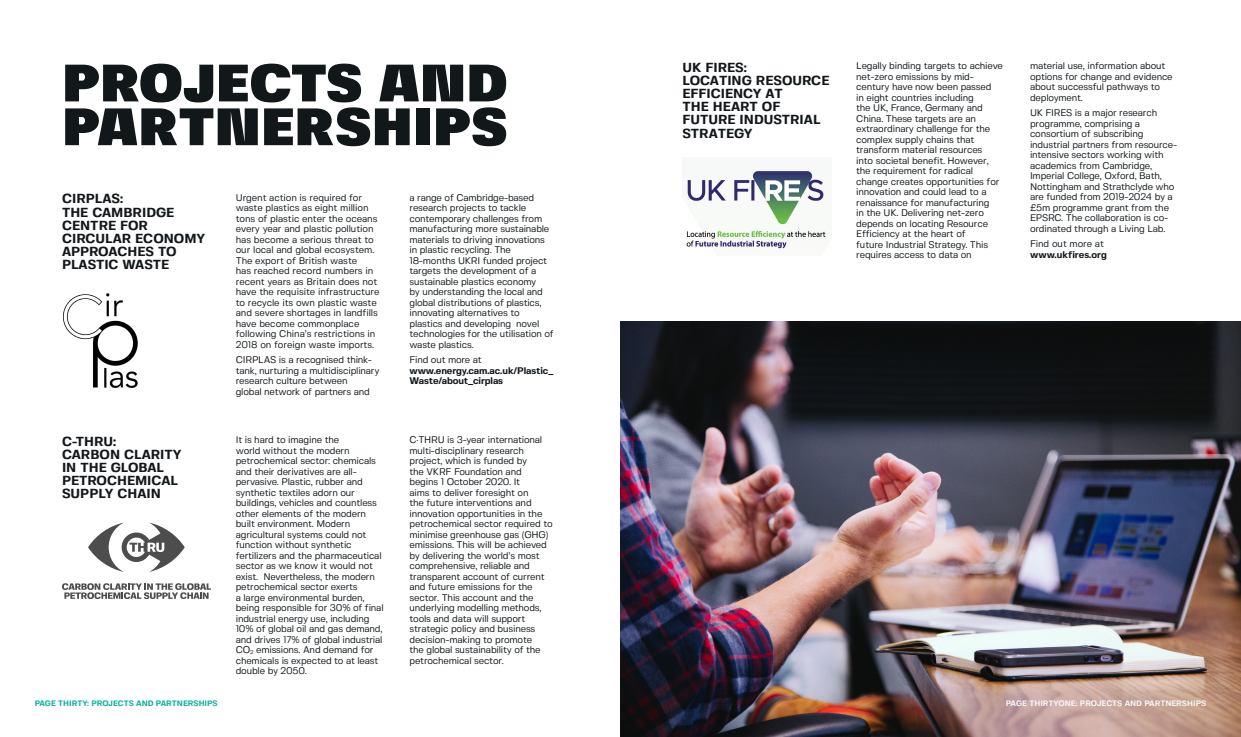
<style>
.page{position:relative;width:1241px;height:737px;background:#fff}
.page>*{position:absolute;margin:0;border:0;box-sizing:border-box;transform-origin:0 0}
.t1{font:900 52.5px/43.8px "Fivo Sans Modern";color:#12171a}
.t2{font:700 13.12px/13.1px "Fivo Sans";color:#12171a}
.t3{font:9.62px/10.5px "Fivo Sans";letter-spacing:-.02em;color:#12171a}
.t4{font:700 9.62px/10.5px "Fivo Sans";letter-spacing:-.01em;color:#12171a}
.t5{font:700 7.88px "Fivo Sans";color:#f5f5f7}
.t6{font:700 7.88px "Fivo Sans";color:#0db29e}
.s1{font-size:5.6px}
</style>
<div class="page">
<img style="left:63px;top:293px;width:75px;height:95px">
<svg style="left:62px;top:583px;width:149px;height:16px"></svg>
<svg style="left:88px;top:522px;width:97px;height:50px"></svg>
<img style="left:620px;top:321px;width:620px;height:416px">
<img style="left:686px;top:171px;width:140px;height:78px">
<h1 class="t1" style="left:62px;top:61px;width:447px">PROJECTS AND<br>PARTNERSHIPS</h1>
<h2 class="t2" style="left:62px;top:192px;width:145px">CIRPLAS:<br>THE CAMBRIDGE<br>CENTRE FOR<br>CIRCULAR ECONOMY<br>APPROACHES TO<br>PLASTIC WASTE</h2>
<p class="t3" style="left:236px;top:192px;width:145px">Urgent action is required for waste plastics as eight million tons of plastic enter the oceans every year and plastic pollution has become a serious threat to our local and global ecosystem.<br>The export of British waste<br>has reached record numbers in recent years as Britain does not have the requisite infrastructure to recycle its own plastic waste and severe shortages in landfills have become commonplace following China’s restrictions in<br>2018 on foreign waste imports.</p>
<p class="t3" style="left:236px;top:354px;width:145px">CIRPLAS is a recognised think&shy;tank, nurturing a multidisciplinary research culture between<br>global network of partners and</p>
<p class="t3" style="left:409px;top:192px;width:146px">a range of Cambridge-based research projects to tackle contemporary challenges from manufacturing more sustainable materials to driving innovations in plastic recycling. The<br>18-months UKRI funded project targets the development of a sustainable plastics economy<br>by understanding the local and global distributions of plastics, innovating alternatives to plastics and developing novel technologies for the utilisation of waste plastics.</p>
<p class="t3" style="left:409px;top:355px;width:74px">Find out more at</p>
<p class="t4" style="left:409px;top:365px;width:145px">www.energy.cam.ac.uk/Plastic_<br>Waste/about_cirplas</p>
<h2 class="t2" style="left:62px;top:435px;width:121px">C-THRU:<br>CARBON CLARITY<br>IN THE GLOBAL<br>PETROCHEMICAL<br>SUPPLY CHAIN</h2>
<p class="t3" style="left:236px;top:434px;width:149px">It is hard to imagine the<br>world without the modern petrochemical sector: chemicals and their derivatives are all&shy;pervasive. Plastic, rubber and synthetic textiles adorn our buildings, vehicles and countless other elements of the modern built environment. Modern agricultural systems could not function without synthetic fertilizers and the pharmaceutical sector as we know it would not exist. Nevertheless, the modern petrochemical sector exerts<br>a large environmental burden, being responsible for 30% of final industrial energy use, including<br>10% of global oil and gas demand, and drives 17% of global industrial<br>CO<span class="s1">2</span> emissions. And demand for chemicals is expected to at least double by 2050.</p>
<p class="t3" style="left:409px;top:434px;width:145px">C·THRU is 3-year international multi-disciplinary research project, which is funded by<br>the VKRF Foundation and begins 1 October 2020. It<br>aims to deliver foresight on<br>the future interventions and innovation opportunities in the petrochemical sector required to minimise greenhouse gas (GHG) emissions. This will be achieved by delivering the world’s most comprehensive, reliable and transparent account of current and future emissions for the sector. This account and the underlying modelling methods, tools and data will support strategic policy and business decision-making to promote<br>the global sustainability of the petrochemical sector.</p>
<p class="t6" style="left:35px;top:698px;width:184px">PAGE THIRTY: PROJECTS AND PARTNERSHIPS</p>
<h2 class="t2" style="left:682px;top:61px;width:148px">UK FIRES:<br>LOCATING RESOURCE<br>EFFICIENCY AT<br>THE HEART OF<br>FUTURE INDUSTRIAL<br>STRATEGY</h2>
<p class="t3" style="left:856px;top:61px;width:148px">Legally binding targets to achieve net-zero emissions by mid&shy;century have now been passed<br>in eight countries including<br>the UK, France, Germany and<br>China. These targets are an extraordinary challenge for the complex supply chains that transform material resources<br>into societal benefit. However, the requirement for radical change creates opportunities for innovation and could lead to a renaissance for manufacturing<br>in the UK. Delivering net-zero depends on locating Resource<br>Efficiency at the heart of<br>future Industrial Strategy. This requires access to data on</p>
<p class="t3" style="left:1029px;top:61px;width:144px">material use, information about options for change and evidence about successful pathways to deployment.</p>
<p class="t3" style="left:1029px;top:108px;width:149px">UK FIRES is a major research programme, comprising a consortium of subscribing industrial partners from resource&shy;intensive sectors working with academics from Cambridge,<br>Imperial College, Oxford, Bath,<br>Nottingham and Strathclyde who are funded from 2019-2024 by a £5m programme grant from the<br>EPSRC. The collaboration is co&shy;ordinated through a Living Lab.</p>
<p class="t3" style="left:1029px;top:239px;width:75px">Find out more at</p>
<p class="t4" style="left:1029px;top:249px;width:78px">www.ukfires.org</p>
<p class="t5" style="left:1005px;top:698px;width:202px">PAGE THIRTYONE: PROJECTS AND PARTNERSHIPS</p>
</div>
